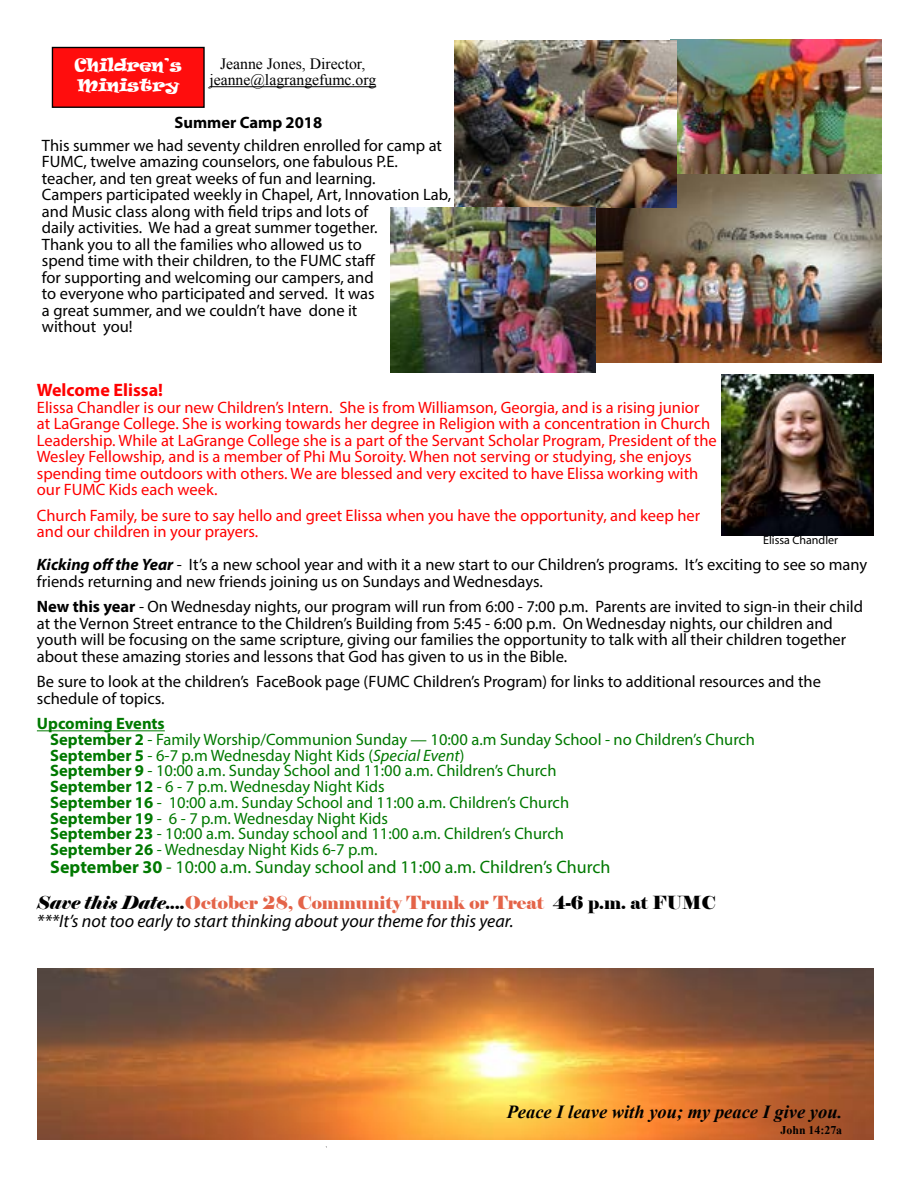
<style>
.page{position:relative;width:918px;height:1188px;background:#fff}
.page>*{position:absolute;margin:0;border:0;box-sizing:border-box;transform-origin:0 0}
.t1{font:italic 700 18.45px "Times New Roman";color:#000}
.t2{font:18px "Myriad Pro";color:#007900}
.t3{font:18px "Elephant";color:#e46449}
.t4{font:italic 18px "Myriad Pro";color:#000}
.t5{font:700 18px "Myriad Pro";color:#f00}
.t6{font:16.5px/16.5px "Myriad Pro";color:#000}
.t7{font:16.5px/16.5px "Myriad Pro";color:#f00}
.t8{font:16.5px/15.8px "Myriad Pro";color:#007900}
.t9{font:700 16.5px "Myriad Pro";color:#000}
.t10{font:16.35px/19.6px "Ravie";color:#fff}
.t11{font:15.75px/16.5px "Times New Roman";color:#000;text-align:center}
.t12{font:12px "Myriad Pro";color:#000}
.t13{font:700 11.85px "Times New Roman";color:#000}
.s1{font-weight:700;font-style:italic}
.s2{font-weight:700}
.s3{font-style:italic}
.s4{font-style:italic;color:#000}
.s5{color:#000}
</style>
<div class="page">
<img style="left:37px;top:968px;width:837px;height:171px">
<div style="left:52px;top:47px;width:152px;height:60px;background:#ff0d0d"></div>
<div style="left:52px;top:47px;width:153px;height:61px;border:1px solid #000"></div>
<hr style="left:209px;top:86px;width:167px;height:1px;background:#000">
<img style="left:596px;top:174px;width:285px;height:188px">
<img style="left:671px;top:39px;width:210px;height:135px">
<hr style="left:37px;top:730px;width:128px;height:1px;background:#007900">
<img style="left:455px;top:41px;width:222px;height:166px">
<img style="left:390px;top:207px;width:206px;height:166px">
<img style="left:721px;top:375px;width:153px;height:160px">
<p class="t10" style="left:74px;top:55px;width:109px">Children’s<br>Ministry</p>
<p class="t11" style="left:209px;top:55px;width:168px">Jeanne Jones, Director, jeanne@lagrangefumc.org</p>
<p class="t9" style="left:175px;top:112px;width:149px">Summer Camp 2018</p>
<p class="t6" style="left:42px;top:137px;width:411px">This summer we had seventy children enrolled for camp at FUMC, twelve amazing counselors, one fabulous P.E. teacher, and ten great weeks of fun and learning.<br>Campers participated weekly in Chapel, Art, Innovation Lab, and Music class along with field trips and lots of<br>daily activities. We had a great summer together.<br>Thank you to all the families who allowed us to<br>spend time with their children, to the FUMC staff<br>for supporting and welcoming our campers, and<br>to everyone who participated and served. It was<br>a great summer, and we couldn’t have done it<br>without you!</p>
<p class="t5" style="left:37px;top:378px;width:128px">Welcome Elissa!</p>
<p class="t7" style="left:37px;top:399px;width:681px">Elissa Chandler is our new Children’s Intern. She is from Williamson, Georgia, and is a rising junior at LaGrange College. She is working towards her degree in Religion with a concentration in Church Leadership. While at LaGrange College she is a part of the Servant Scholar Program, President of the Wesley Fellowship, and is a member of Phi Mu Soroity. When not serving or studying, she enjoys spending time outdoors with others. We are blessed and very excited to have Elissa working with our FUMC Kids each week.</p>
<p class="t7" style="left:37px;top:507px;width:665px">Church Family, be sure to say hello and greet Elissa when you have the opportunity, and keep her and our children in your prayers.</p>
<p class="t6" style="left:37px;top:556px;width:832px"><span class="s1">Kicking off the Year</span> - It’s a new school year and with it a new start to our Children’s programs. It’s exciting to see so many friends returning and new friends joining us on Sundays and Wednesdays.</p>
<p class="t6" style="left:37px;top:598px;width:828px"><span class="s2">New this year</span> - On Wednesday nights, our program will run from 6:00 - 7:00 p.m. Parents are invited to sign-in their child at the Vernon Street entrance to the Children’s Building from 5:45 - 6:00 p.m. On Wednesday nights, our children and youth will be focusing on the same scripture, giving our families the opportunity to talk with all their children together about these amazing stories and lessons that God has given to us in the Bible.</p>
<p class="t6" style="left:37px;top:673px;width:786px">Be sure to look at the children’s FaceBook page (FUMC Children’s Program) for links to additional resources and the schedule of topics.</p>
<p class="t8" style="left:50px;top:715px;width:706px;text-indent:-13px"><span class="s2">Upcoming Events<br>September 2</span> - Family Worship/Communion Sunday — 10:00 a.m Sunday School - no Children’s Church <span class="s2">September 5</span> - 6-7 p.m Wednesday Night Kids (<span class="s3">Special Event</span>)<br><span class="s2">September 9</span> - 10:00 a.m. Sunday School and 11:00 a.m. Children’s Church<br><span class="s2">September 12</span> - 6 - 7 p.m. Wednesday Night Kids<br><span class="s2">September 16</span> - 10:00 a.m. Sunday School and 11:00 a.m. Children’s Church<br><span class="s2">September 19</span> - 6 - 7 p.m. Wednesday Night Kids<br><span class="s2">September 23</span> - 10:00 a.m. Sunday school and 11:00 a.m. Children’s Church<br><span class="s2">September 26</span> - Wednesday Night Kids 6-7 p.m.</p>
<p class="t2" style="left:50px;top:856px;width:562px"><span class="s2">September 30</span> - 10:00 a.m. Sunday school and 11:00 a.m. Children’s Church</p>
<p class="t3" style="left:37px;top:891px;width:680px"><span class="s4">Save this Date....</span>October 28, Community Trunk or Treat <span class="s5">4-6 p.m. at FUMC</span></p>
<p class="t4" style="left:37px;top:910px;width:478px">***It’s not too early to start thinking about your theme for this year.</p>
<p class="t12" style="left:763px;top:533px;width:76px">Elissa Chandler</p>
<p class="t1" style="left:507px;top:1099px;width:337px">Peace I leave with you; my peace I give you.</p>
<p class="t13" style="left:781px;top:1122px;width:63px">John 14:27a</p>
</div>
